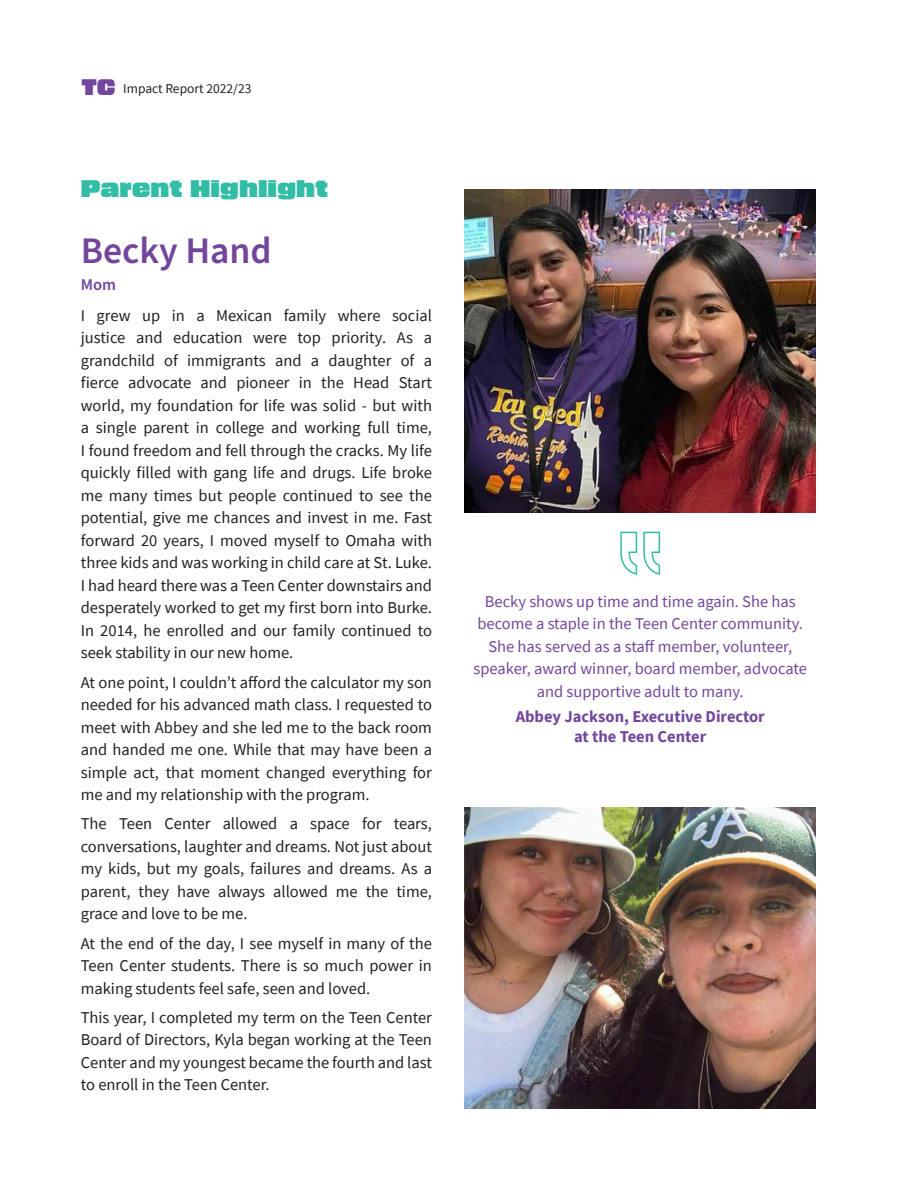
<style>
.page{position:relative;width:918px;height:1188px;background:#fff}
.page>*{position:absolute;margin:0;border:0;box-sizing:border-box;transform-origin:0 0}
.t1{font:600 37.5px "Source Sans Pro";color:#72469b}
.t2{font:expanded 24px "Blunt";color:#32bda7}
.Body_Text{font:16.5px/22.5px "Source Sans Pro";color:#231f20;text-align:justify}
.Body_Text-2{font:16.5px/22.5px "Source Sans Pro";color:#72469b;text-align:center}
.Body_Text-3{font:700 16.5px "Source Sans Pro";color:#72469b}
.t3{font:600 16.5px "Source Sans Pro";color:#72469b}
.t4{font:13.5px "Source Sans Pro";color:#231f20}
.s1{font-family:"Blunt";font-stretch:expanded;font-size:22.5px;color:#72469b}
</style>
<div class="page">
<svg style="left:620px;top:531px;width:41px;height:44px"></svg>
<img style="left:465px;top:189px;width:351px;height:324px">
<img style="left:465px;top:807px;width:351px;height:302px">
<p class="t4" style="left:81px;top:80px;width:171px"><span class="s1">TC</span> Impact Report 2022/23</p>
<p class="t2" style="left:81px;top:177px;width:249px">Parent Highlight</p>
<h3 class="t1" style="left:81px;top:225px;width:193px">Becky Hand</h3>
<p class="t3" style="left:81px;top:273px;width:37px">Mom</p>
<p class="Body_Text" style="left:81px;top:304px;width:353px">I grew up in a Mexican family where social justice and education were top priority. As a grandchild of immigrants and a daughter of a fierce advocate and pioneer in the Head Start world, my foundation for life was solid - but with a single parent in college and working full time, I found freedom and fell through the cracks. My life quickly filled with gang life and drugs. Life broke me many times but people continued to see the potential, give me chances and invest in me. Fast forward 20 years, I moved myself to Omaha with three kids and was working in child care at St. Luke.<br>I had heard there was a Teen Center downstairs and desperately worked to get my first born into Burke.<br>In 2014, he enrolled and our family continued to seek stability in our new home.</p>
<p class="Body_Text" style="left:81px;top:671px;width:353px">At one point, I couldn’t afford the calculator my son needed for his advanced math class. I requested to meet with Abbey and she led me to the back room and handed me one. While that may have been a simple act, that moment changed everything for me and my relationship with the program.</p>
<p class="Body_Text" style="left:81px;top:813px;width:353px">The Teen Center allowed a space for tears, conversations, laughter and dreams. Not just about my kids, but my goals, failures and dreams. As a parent, they have always allowed me the time, grace and love to be me.</p>
<p class="Body_Text" style="left:81px;top:932px;width:353px">At the end of the day, I see myself in many of the Teen Center students. There is so much power in making students feel safe, seen and loved.</p>
<p class="Body_Text" style="left:81px;top:1006px;width:353px">This year, I completed my term on the Teen Center Board of Directors, Kyla began working at the Teen Center and my youngest became the fourth and last to enroll in the Teen Center.</p>
<p class="Body_Text-2" style="left:474px;top:590px;width:335px">Becky shows up time and time again. She has become a staple in the Teen Center community.<br>She has served as a staff member, volunteer, speaker, award winner, board member, advocate and supportive adult to many.</p>
<p class="Body_Text-3" style="left:516px;top:706px;width:251px">Abbey Jackson, Executive Director</p>
<p class="Body_Text-3" style="left:574px;top:726px;width:134px">at the Teen Center</p>
</div>
